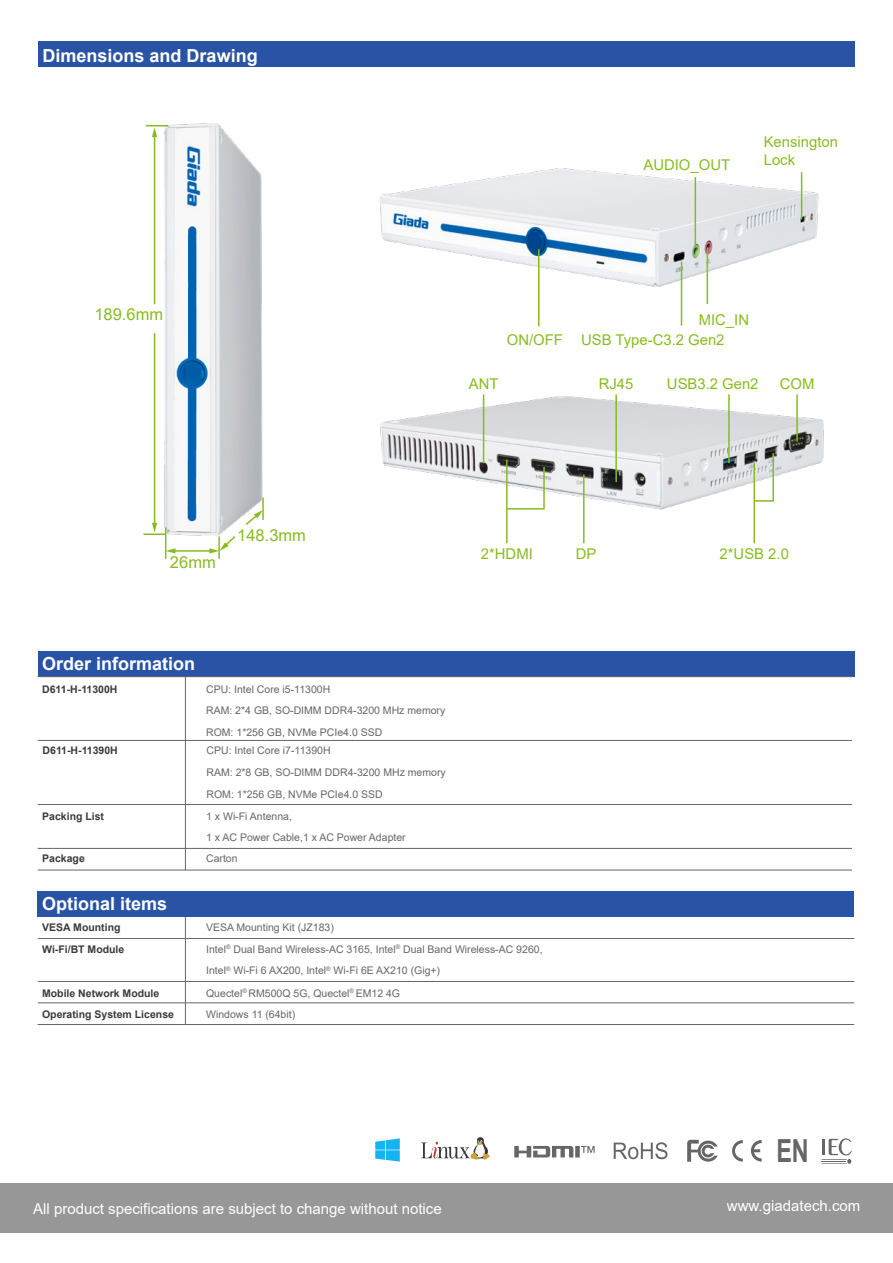
<style>
.page{position:relative;width:893px;height:1263px;background:#fff}
.page>*{position:absolute;margin:0;border:0;box-sizing:border-box;transform-origin:0 0}
.t1{font:700 31.8px "Arial";color:#666;scale:.74 1}
.t2{font:700 18px "Arial";color:#fff}
.t3{font:16.5px "Arial";color:#87bc1f}
.t4{font:15px "Arial";color:#fff}
.t5{font:14.85px/17.9px "Arial";color:#87bc1f}
.t6{font:10.5px/21.6px "Arial";color:#666}
.t7{font:700 10.5px "Arial";color:#3e3a39}
</style>
<div class="page">
<img style="left:248px;top:394px;width:607px;height:284px">
<img style="left:379px;top:168px;width:440px;height:159px">
<img style="left:145px;top:123px;width:192px;height:506px">
<div style="left:0;top:1183px;width:893px;height:50px;background:#979797"></div>
<svg style="left:421px;top:1137px;width:69px;height:23px"></svg>
<svg style="left:375px;top:1138px;width:25px;height:23px"></svg>
<svg style="left:751px;top:1140px;width:11px;height:21px"></svg>
<svg style="left:732px;top:1140px;width:11px;height:22px"></svg>
<svg style="left:687px;top:1140px;width:31px;height:22px"></svg>
<svg style="left:614px;top:1142px;width:53px;height:17px"></svg>
<svg style="left:514px;top:1146px;width:81px;height:11px"></svg>
<div style="left:38px;top:41px;width:817px;height:26px;background:#2953a4"></div>
<div style="left:38px;top:651px;width:816px;height:26px;background:#2953a4"></div>
<div style="left:38px;top:891px;width:816px;height:26px;background:#2953a4"></div>
<hr style="left:38px;top:870px;width:814px;height:1px;background:#666">
<hr style="left:38px;top:676px;width:814px;height:1px;background:#666">
<hr style="left:38px;top:848px;width:814px;height:1px;background:#666">
<hr style="left:38px;top:1002px;width:816px;height:1px;background:#666">
<hr style="left:38px;top:938px;width:816px;height:1px;background:#666">
<hr style="left:38px;top:1024px;width:816px;height:1px;background:#666">
<hr style="left:185px;top:917px;width:1px;height:107px;background:#666">
<hr style="left:38px;top:740px;width:814px;height:1px;background:#666">
<hr style="left:681px;top:262px;width:1px;height:64px;background:#87bc1f">
<hr style="left:506px;top:460px;width:2px;height:83px;background:#87bc1f">
<hr style="left:583px;top:474px;width:2px;height:69px;background:#87bc1f">
<hr style="left:262px;top:498px;width:2px;height:22px;background:#87bc1f">
<hr style="left:218px;top:537px;width:2px;height:22px;background:#87bc1f">
<hr style="left:165px;top:527px;width:1px;height:32px;background:#87bc1f">
<hr style="left:143px;top:533px;width:23px;height:2px;background:#87bc1f">
<hr style="left:154px;top:333px;width:1px;height:192px;background:#87bc1f">
<svg style="left:152px;top:523px;width:5px;height:10px"></svg>
<hr style="left:154px;top:135px;width:1px;height:169px;background:#87bc1f">
<svg style="left:146px;top:125px;width:22px;height:12px"></svg>
<svg style="left:244px;top:510px;width:19px;height:17px"></svg>
<hr style="left:174px;top:550px;width:37px;height:2px;background:#87bc1f">
<svg style="left:166px;top:548px;width:9px;height:5px"></svg>
<svg style="left:209px;top:534px;width:28px;height:19px"></svg>
<hr style="left:615px;top:394px;width:2px;height:88px;background:#87bc1f">
<hr style="left:695px;top:177px;width:1px;height:69px;background:#87bc1f">
<hr style="left:707px;top:247px;width:1px;height:57px;background:#87bc1f">
<hr style="left:801px;top:172px;width:1px;height:47px;background:#87bc1f">
<hr style="left:538px;top:249px;width:1px;height:77px;background:#87bc1f">
<hr style="left:483px;top:394px;width:1px;height:69px;background:#87bc1f">
<hr style="left:753px;top:463px;width:2px;height:80px;background:#87bc1f">
<hr style="left:796px;top:394px;width:2px;height:48px;background:#87bc1f">
<hr style="left:728px;top:394px;width:2px;height:69px;background:#87bc1f">
<svg style="left:505px;top:465px;width:40px;height:45px"></svg>
<svg style="left:753px;top:452px;width:22px;height:50px"></svg>
<hr style="left:38px;top:981px;width:816px;height:1px;background:#666">
<hr style="left:38px;top:804px;width:814px;height:1px;background:#666">
<hr style="left:185px;top:677px;width:1px;height:193px;background:#666">
<svg style="left:821px;top:1138px;width:31px;height:26px"></svg>
<h2 class="t2" style="left:43px;top:43px;width:217px">Dimensions and Drawing</h2>
<h3 class="t3" style="left:94px;top:303px;width:70px">189.6mm</h3>
<h3 class="t5" style="left:643px;top:156px;width:88px">AUDIO_OUT</h3>
<h3 class="t5" style="left:764px;top:133px;width:76px">Kensington<br>Lock</h3>
<h3 class="t5" style="left:507px;top:331px;width:58px">ON/OFF</h3>
<h3 class="t5" style="left:469px;top:375px;width:31px">ANT</h3>
<h3 class="t5" style="left:699px;top:310px;width:52px">MIC_IN</h3>
<h3 class="t5" style="left:581px;top:331px;width:145px">USB Type-C3.2 Gen2</h3>
<h3 class="t5" style="left:599px;top:375px;width:36px">RJ45</h3>
<h3 class="t5" style="left:667px;top:375px;width:93px">USB3.2 Gen2</h3>
<h3 class="t5" style="left:780px;top:375px;width:36px">COM</h3>
<h3 class="t3" style="left:170px;top:551px;width:47px">26mm</h3>
<h3 class="t3" style="left:237px;top:524px;width:70px">148.3mm</h3>
<h2 class="t2" style="left:42px;top:651px;width:155px">Order information</h2>
<p class="t7" style="left:42px;top:682px;width:77px">D611-H-11300H</p>
<p class="t6" style="left:206px;top:678px;width:241px">CPU: Intel Core i5-11300H<br>RAM: 2*4 GB, SO-DIMM DDR4-3200 MHz memory<br>ROM: 1*256 GB, NVMe PCIe4.0 SSD</p>
<p class="t7" style="left:43px;top:743px;width:77px">D611-H-11390H</p>
<p class="t6" style="left:207px;top:740px;width:241px">CPU: Intel Core i7-11390H<br>RAM: 2*8 GB, SO-DIMM DDR4-3200 MHz memory<br>ROM: 1*256 GB, NVMe PCIe4.0 SSD</p>
<h3 class="t5" style="left:481px;top:545px;width:53px">2*HDMI</h3>
<h3 class="t5" style="left:720px;top:545px;width:71px">2*USB 2.0</h3>
<h3 class="t5" style="left:576px;top:545px;width:22px">DP</h3>
<p class="t7" style="left:42px;top:808px;width:63px">Packing List</p>
<p class="t6" style="left:206px;top:805px;width:201px;line-height:21px">1 x Wi-Fi Antenna,<br>1 x AC Power Cable,1 x AC Power Adapter</p>
<p class="t7" style="left:42px;top:850px;width:44px">Package</p>
<p class="t6" style="left:206px;top:847px;width:33px">Carton</p>
<h2 class="t2" style="left:42px;top:891px;width:127px">Optional items</h2>
<p class="t7" style="left:42px;top:941px;width:84px">Wi-Fi/BT Module</p>
<p class="t7" style="left:42px;top:920px;width:80px">VESA Mounting</p>
<p class="t6" style="left:206px;top:917px;width:129px">VESA Mounting Kit (JZ183)</p>
<p class="t6" style="left:206px;top:938px;width:338px">Intel<sup>®</sup> Dual Band Wireless-AC 3165, Intel<sup>®</sup> Dual Band Wireless-AC 9260,<br>Intel<sup>®</sup> Wi-Fi 6 AX200, Intel<sup>®</sup> Wi-Fi 6E AX210 (Gig+)</p>
<p class="t7" style="left:42px;top:985px;width:119px">Mobile Network Module</p>
<p class="t6" style="left:206px;top:982px;width:195px">Quectel<sup>®</sup> RM500Q 5G, Quectel<sup>®</sup> EM12 4G</p>
<p class="t7" style="left:42px;top:1006px;width:133px">Operating System License</p>
<p class="t6" style="left:206px;top:1003px;width:91px">Windows 11 (64bit)</p>
<h3 class="t4" style="left:33px;top:1198px;width:410px">All product specifications are subject to change without notice</h3>
<h1 class="t1" style="left:776px;top:1128px;width:45px">EN</h1>
<h3 class="t4" style="left:727px;top:1195px;width:135px">www.giadatech.com</h3>
</div>
